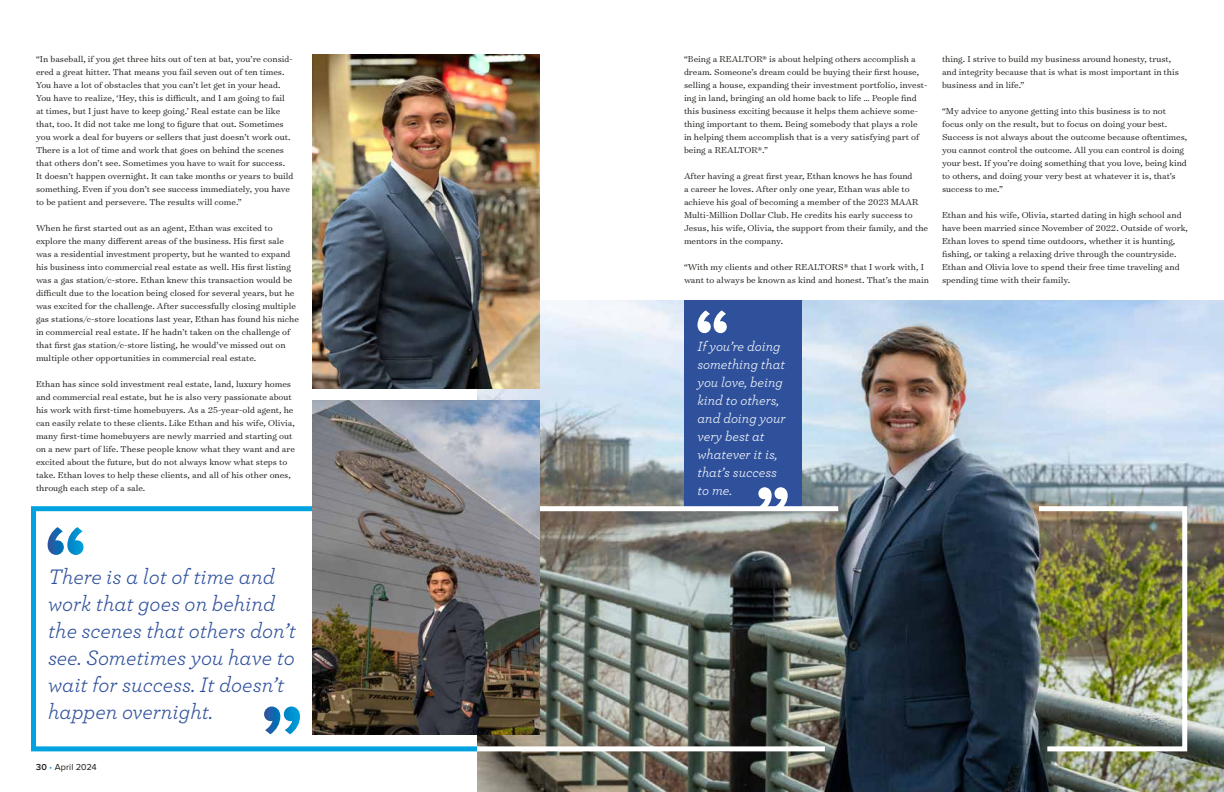
<style>
.page{position:relative;width:1224px;height:792px;background:#fff}
.page>*{position:absolute;margin:0;border:0;box-sizing:border-box;transform-origin:0 0}
.t1{font:italic 22px/27px "Archer Pro";color:#2f519c}
.t2{font:italic 14px/18px "Archer Pro";color:#fff}
.t3{font:300 9.8px/13px "Surveyor Text";color:#171713}
.t4{font:9px "Proxima Nova";letter-spacing:.01em;color:#171713}
.s1{font-weight:600}
.s2{color:#31a5d9}
</style>
<div class="page">
<svg style="left:31px;top:506px;width:447px;height:248px"></svg>
<img style="left:478px;top:300px;width:746px;height:492px">
<div style="left:684px;top:300px;width:118px;height:210px;background:#2f519c"></div>
<img style="left:312px;top:54px;width:228px;height:334px">
<img style="left:1034px;top:504px;width:156px;height:250px">
<img style="left:478px;top:504px;width:365px;height:250px">
<img style="left:312px;top:400px;width:228px;height:334px">
<svg style="left:264px;top:707px;width:36px;height:27px"></svg>
<svg style="left:48px;top:527px;width:36px;height:28px"></svg>
<svg style="left:758px;top:487px;width:30px;height:23px"></svg>
<svg style="left:698px;top:310px;width:29px;height:23px"></svg>
<p class="t3" style="left:36px;top:52px;width:259px">“In baseball, if you get three hits out of ten at bat, you’re consid&shy;ered a great hitter. That means you fail seven out of ten times.<br>You have a lot of obstacles that you can’t let get in your head.<br>You have to realize, ‘Hey, this is difficult, and I am going to fail at times, but I just have to keep going.’ Real estate can be like that, too. It did not take me long to figure that out. Sometimes you work a deal for buyers or sellers that just doesn’t work out.<br>There is a lot of time and work that goes on behind the scenes that others don’t see. Sometimes you have to wait for success.<br>It doesn’t happen overnight. It can take months or years to build something. Even if you don’t see success immediately, you have to be patient and persevere. The results will come.”</p>
<p class="t3" style="left:36px;top:221px;width:264px">When he first started out as an agent, Ethan was excited to explore the many different areas of the business. His first sale was a residential investment property, but he wanted to expand his business into commercial real estate as well. His first listing was a gas station/c-store. Ethan knew this transaction would be difficult due to the location being closed for several years, but he was excited for the challenge. After successfully closing multiple gas stations/c-store locations last year, Ethan has found his niche in commercial real estate. If he hadn’t taken on the challenge of that first gas station/c-store listing, he would’ve missed out on multiple other opportunities in commercial real estate.</p>
<p class="t3" style="left:36px;top:377px;width:260px">Ethan has since sold investment real estate, land, luxury homes and commercial real estate, but he is also very passionate about his work with first-time homebuyers. As a 25-year-old agent, he can easily relate to these clients. Like Ethan and his wife, Olivia, many first-time homebuyers are newly married and starting out on a new part of life. These people know what they want and are excited about the future, but do not always know what steps to take. Ethan loves to help these clients, and all of his other ones, through each step of a sale.</p>
<h1 class="t1" style="left:48px;top:562px;width:249px">There is a lot of time and work that goes on behind the scenes that others don’t see. Sometimes you have to wait for success. It doesn’t happen overnight.</h1>
<p class="t4" style="left:36px;top:762px;width:62px"><span class="s1">30</span> <span class="s2">•</span> April 2024</p>
<p class="t3" style="left:684px;top:52px;width:245px">“Being a REALTOR® is about helping others accomplish a dream. Someone’s dream could be buying their first house, selling a house, expanding their investment portfolio, invest&shy;ing in land, bringing an old home back to life … People find this business exciting because it helps them achieve some&shy;thing important to them. Being somebody that plays a role in helping them accomplish that is a very satisfying part of being a REALTOR®.”</p>
<p class="t3" style="left:684px;top:169px;width:246px">After having a great first year, Ethan knows he has found<br>a career he loves. After only one year, Ethan was able to achieve his goal of becoming a member of the 2023 MAAR Multi-Million Dollar Club. He credits his early success to Jesus, his wife, Olivia, the support from their family, and the mentors in the company.</p>
<p class="t3" style="left:684px;top:260px;width:247px">“With my clients and other REALTORS® that I work with, I want to always be known as kind and honest. That’s the main</p>
<p class="t3" style="left:942px;top:52px;width:238px">thing. I strive to build my business around honesty, trust, and integrity because that is what is most important in this business and in life.”</p>
<p class="t3" style="left:942px;top:104px;width:247px">“My advice to anyone getting into this business is to not focus only on the result, but to focus on doing your best.<br>Success is not always about the outcome because oftentimes, you cannot control the outcome. All you can control is doing your best. If you’re doing something that you love, being kind to others, and doing your very best at whatever it is, that’s success to me.”</p>
<p class="t3" style="left:942px;top:208px;width:247px">Ethan and his wife, Olivia, started dating in high school and have been married since November of 2022. Outside of work, Ethan loves to spend time outdoors, whether it is hunting, fishing, or taking a relaxing drive through the countryside.<br>Ethan and Olivia love to spend their free time traveling and spending time with their family.</p>
<h2 class="t2" style="left:698px;top:336px;width:90px">If you’re doing something that you love, being kind to others, and doing your very best at whatever it is, that’s success to me.</h2>
</div>
